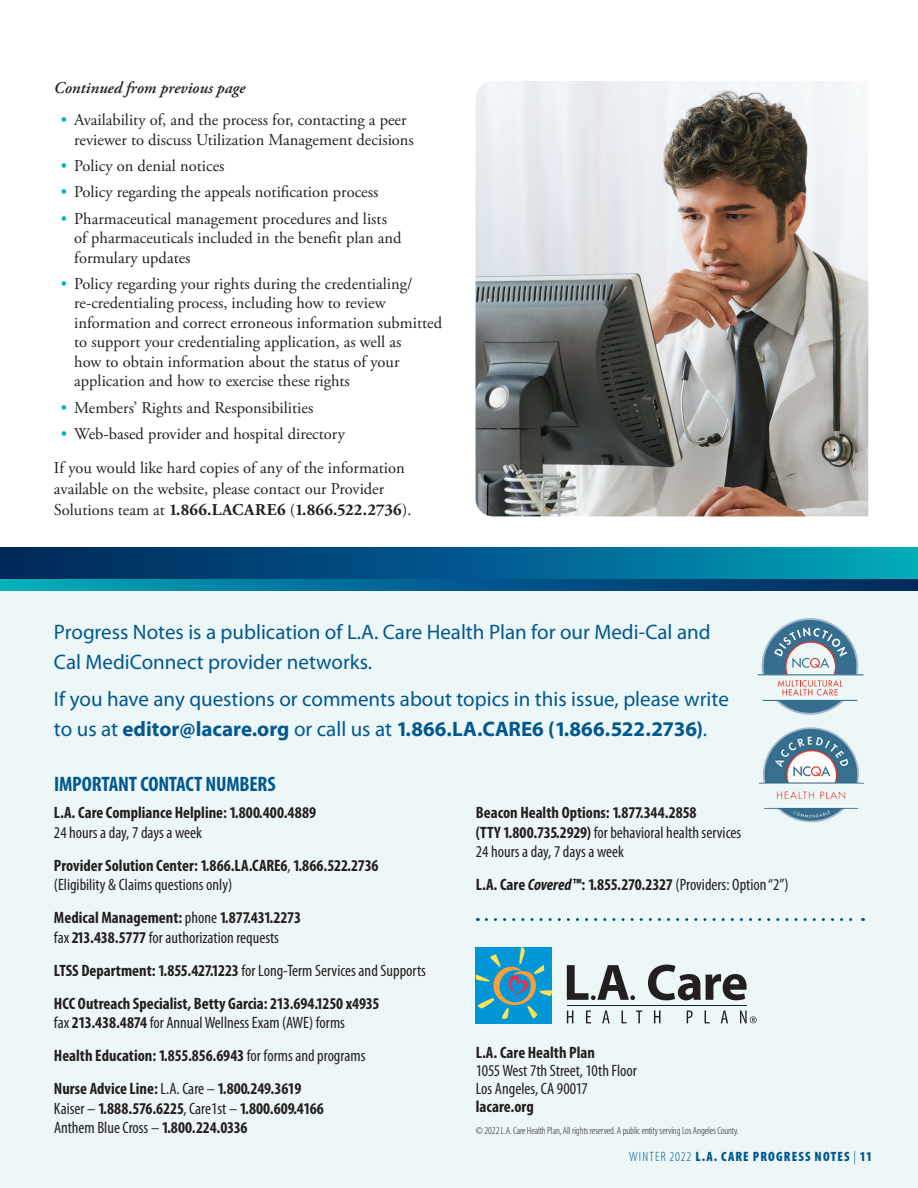
<style>
.page{position:relative;width:918px;height:1188px;background:#fff}
.page>*{position:absolute;margin:0;border:0;box-sizing:border-box;transform-origin:0 0}
.t1{font:21px/30px "Myriad Pro";color:#01588f}
.t2{font:700 condensed 21px "Myriad Pro";letter-spacing:-.01em;color:#01588f}
.t3{font:16.5px/19.5px "Adobe Garamond Pro";color:#231f20}
.t4{font:700 condensed 16.5px/19.5px "Myriad Pro";color:#231f20}
.t5{font:condensed 16.5px/18px "Myriad Pro";color:#231f20}
.t6{font:italic 600 16.5px "Adobe Garamond Pro";color:#231f20}
.t7{font:900 condensed 13.5px "Myriad Pro";letter-spacing:.085em;color:#01588f}
.t8{font:300 condensed 10.5px "Myriad Pro";letter-spacing:-.01em;color:#231f20}
.s1{color:#00b3b9}
.s2{font-weight:700}
.s3{font-weight:400}
.s4{font-style:italic}
.s5{font-weight:300}
</style>
<div class="page">
<div style="left:0;top:548px;width:918px;height:640px;background:#edf7f8"></div>
<svg style="left:567px;top:965px;width:68px;height:35px"></svg>
<svg style="left:648px;top:965px;width:99px;height:35px"></svg>
<hr style="left:567px;top:1005px;width:180px;height:1px;background:#231f20">
<svg style="left:567px;top:1010px;width:6px;height:13px"></svg>
<svg style="left:586px;top:1010px;width:5px;height:13px"></svg>
<svg style="left:602px;top:1010px;width:8px;height:13px"></svg>
<svg style="left:622px;top:1010px;width:5px;height:13px"></svg>
<svg style="left:636px;top:1010px;width:6px;height:13px"></svg>
<svg style="left:654px;top:1010px;width:6px;height:13px"></svg>
<svg style="left:687px;top:1010px;width:6px;height:13px"></svg>
<svg style="left:705px;top:1010px;width:5px;height:13px"></svg>
<svg style="left:721px;top:1010px;width:7px;height:13px"></svg>
<div style="left:476px;top:947px;width:76px;height:76px;background:#0196d7"></div>
<svg style="left:476px;top:947px;width:76px;height:72px"></svg>
<svg style="left:740px;top:1010px;width:17px;height:13px"></svg>
<svg style="left:486px;top:918px;width:377px;height:3px"></svg>
<div style="left:0;top:548px;width:918px;height:32px;background:linear-gradient(to right,#001e5a,#01a0bb)"></div>
<svg style="left:0;top:580px;width:918px;height:11px;background:#00628c"></svg>
<hr style="left:763px;top:700px;width:94px;height:1px;background:#356e8e">
<hr style="left:758px;top:674px;width:105px;height:1px;background:#356e8e">
<svg style="left:762px;top:618px;width:96px;height:56px"></svg>
<svg style="left:775px;top:680px;width:69px;height:35px"></svg>
<img style="left:476px;top:81px;width:392px;height:435px">
<img style="left:759px;top:727px;width:105px;height:96px">
<p class="t6" style="left:54px;top:78px;width:193px">Continued from previous page</p>
<p class="t3" style="left:74px;top:111px;width:341px;text-indent:-13px"><span class="s1">•</span> Availability of, and the process for, contacting a peer reviewer to discuss Utilization Management decisions</p>
<p class="t3" style="left:61px;top:157px;width:165px"><span class="s1">•</span> Policy on denial notices</p>
<p class="t3" style="left:61px;top:183px;width:319px"><span class="s1">•</span> Policy regarding the appeals notification process</p>
<p class="t3" style="left:74px;top:209px;width:329px;text-indent:-13px"><span class="s1">•</span> Pharmaceutical management procedures and lists of pharmaceuticals included in the benefit plan and formulary updates</p>
<p class="t3" style="left:74px;top:274px;width:369px;text-indent:-13px"><span class="s1">•</span> Policy regarding your rights during the credentialing/ re-credentialing process, including how to review information and correct erroneous information submitted to support your credentialing application, as well as<br>how to obtain information about the status of your application and how to exercise these rights</p>
<p class="t3" style="left:61px;top:398px;width:254px"><span class="s1">•</span> Members’ Rights and Responsibilities</p>
<p class="t3" style="left:61px;top:424px;width:286px"><span class="s1">•</span> Web-based provider and hospital directory</p>
<p class="t3" style="left:54px;top:458px;width:359px;line-height:21px">If you would like hard copies of any of the information available on the website, please contact our Provider<br>Solutions team at <span class="s2">1.866.LACARE6</span> (<span class="s2">1.866.522.2736</span>).</p>
<p class="t1" style="left:54px;top:617px;width:658px">Progress Notes is a publication of L.A. Care Health Plan for our Medi-Cal and<br>Cal MediConnect provider networks.</p>
<p class="t1" style="left:54px;top:684px;width:676px">If you have any questions or comments about topics in this issue, please write to us at <span class="s2">editor@lacare.org</span> or call us at <span class="s2">1.866.LA.CARE6 (1.866.522.2736)</span>.</p>
<h2 class="t2" style="left:54px;top:770px;width:223px">IMPORTANT CONTACT NUMBERS</h2>
<p class="t4" style="left:54px;top:803px;width:264px">L.A. Care Compliance Helpline: 1.800.400.4889<br><span class="s3">24 hours a day, 7 days a week</span></p>
<p class="t4" style="left:54px;top:855px;width:326px">Provider Solution Center: 1.866.LA.CARE6<span class="s3">,</span> 1.866.522.2736 <span class="s3">(Eligibility &amp; Claims questions only)</span></p>
<p class="t4" style="left:54px;top:908px;width:249px">Medical Management: <span class="s3">phone</span> 1.877.431.2273 <span class="s3">fax</span> 213.438.5777 <span class="s3">for authorization requests</span></p>
<p class="t4" style="left:54px;top:954px;width:374px;line-height:33px">LTSS Department: 1.855.427.1223 <span class="s3">for Long-Term Services and Supports<br></span>HCC Outreach Specialist, Betty Garcia: 213.694.1250 x4935</p>
<p class="t4" style="left:54px;top:1006px;width:313px;line-height:33px"><span class="s3">fax</span> 213.438.4874 <span class="s3">for Annual Wellness Exam (AWE) forms<br></span>Health Education: 1.855.856.6943 <span class="s3">for forms and programs<br></span>Nurse Advice Line: <span class="s3">L.A. Care –</span> 1.800.249.3619</p>
<p class="t4" style="left:54px;top:1098px;width:272px"><span class="s3">Kaiser –</span> 1.888.576.6225<span class="s3">, Care1st –</span> 1.800.609.4166<br><span class="s3">Anthem Blue Cross –</span> 1.800.224.0336</p>
<p class="t4" style="left:476px;top:803px;width:267px">Beacon Health Options: 1.877.344.2858<br>(TTY 1.800.735.2929) <span class="s3">for behavioral health services<br>24 hours a day, 7 days a week</span></p>
<p class="t4" style="left:476px;top:875px;width:314px">L.A. Care <span class="s4">Covered</span>™: 1.855.270.2327 <span class="s3">(Providers: Option “2”)</span></p>
<p class="t5" style="left:476px;top:1044px;width:163px"><span class="s2">L.A. Care Health Plan<br></span>1055 West 7th Street, 10th Floor<br>Los Angeles, CA 90017 <span class="s2">lacare.org</span></p>
<p class="t8" style="left:476px;top:1125px;width:264px">© 2022 L.A. Care Health Plan, All rights reserved. A public entity serving Los Angeles County.</p>
<p class="t7" style="left:629px;top:1148px;width:244px"><span class="s5">WINTER 2022</span> L.A. CARE PROGRESS NOTES <span class="s5">|</span> 11</p>
</div>
